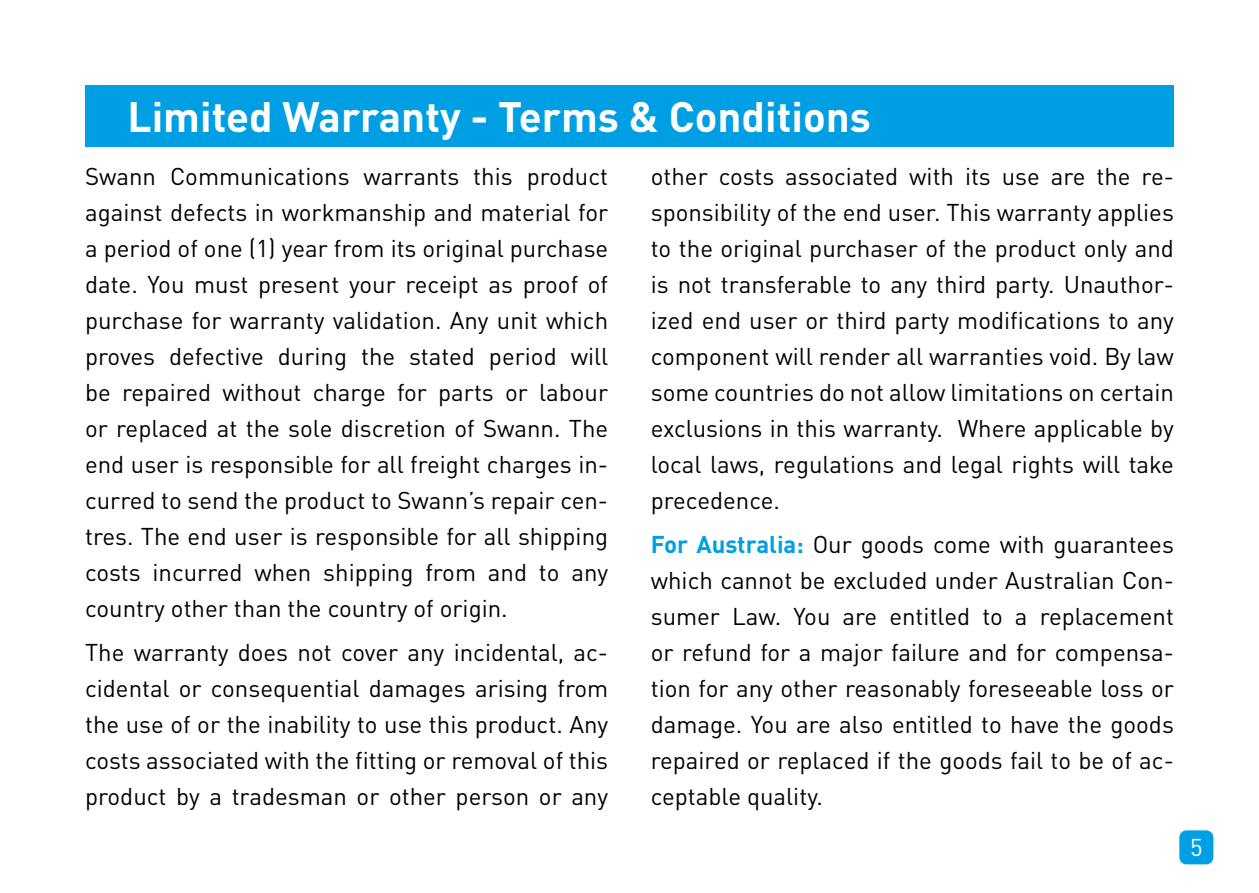
<style>
.page{position:relative;width:1259px;height:893px;background:#fff}
.page>*{position:absolute;margin:0;border:0;box-sizing:border-box;transform-origin:0 0}
.t1{font:700 42px "DIN Pro";color:#fff}
.t2{font:24px/36px "DIN Pro";color:#000;text-align:justify}
.t3{font:24px "DIN Pro";color:#fff}
.s1{font-weight:700;color:#009fe3}
</style>
<div class="page">
<div style="left:1179px;top:830px;width:34px;height:34px;background:#009fe3;border-radius:7px"></div>
<div style="left:85px;top:85px;width:43px;height:61px;background:#009fe3"></div>
<div style="left:128px;top:85px;width:1046px;height:61px;background:#009fe3"></div>
<h1 class="t1" style="left:128px;top:82px;width:745px">Limited Warranty - Terms &amp; Conditions</h1>
<p class="t2" style="left:85px;top:156px;width:525px">Swann Communications warrants this product against defects in workmanship and material for a period of one (1) year from its original purchase date. You must present your receipt as proof of purchase for warranty validation. Any unit which proves defective during the stated period will be repaired without charge for parts or labour or replaced at the sole discretion of Swann. The end user is responsible for all freight charges in&shy;curred to send the product to Swann’s repair cen&shy;tres. The end user is responsible for all shipping costs incurred when shipping from and to any country other than the country of origin.</p>
<p class="t2" style="left:85px;top:632px;width:525px">The warranty does not cover any incidental, ac&shy;cidental or consequential damages arising from the use of or the inability to use this product. Any costs associated with the fitting or removal of this product by a tradesman or other person or any</p>
<p class="t2" style="left:651px;top:156px;width:525px">other costs associated with its use are the re&shy;sponsibility of the end user. This warranty applies to the original purchaser of the product only and is not transferable to any third party. Unauthor&shy;ized end user or third party modifications to any component will render all warranties void. By law some countries do not allow limitations on certain exclusions in this warranty. Where applicable by local laws, regulations and legal rights will take precedence.</p>
<p class="t2" style="left:651px;top:524px;width:525px"><span class="s1">For Australia:</span> Our goods come with guarantees which cannot be excluded under Australian Con&shy;sumer Law. You are entitled to a replacement or refund for a major failure and for compensa&shy;tion for any other reasonably foreseeable loss or damage. You are also entitled to have the goods repaired or replaced if the goods fail to be of ac&shy;ceptable quality.</p>
<p class="t3" style="left:1190px;top:828px;width:14px">5</p>
</div>
